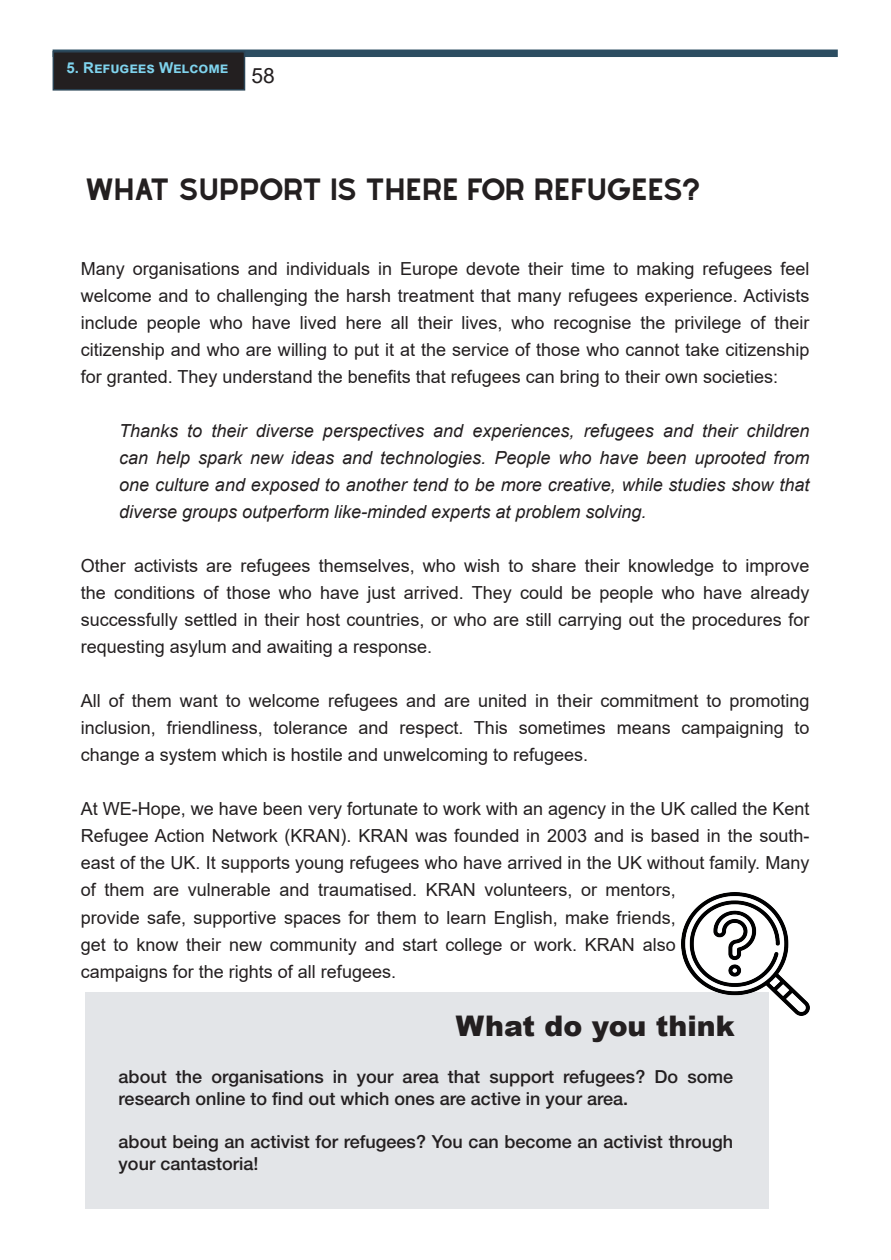
<style>
.page{position:relative;width:891px;height:1260px;background:#fff}
.page>*{position:absolute;margin:0;border:0;box-sizing:border-box;transform-origin:0 0}
.t1{font:900 28.35px "Arial";color:#231f20}
.t2{font:27px "Alyssum Sans";letter-spacing:-.02em;color:#231f20}
.t3{font:21px "Arial";color:#231f20}
.t4{font:18px/27px "Arial";color:#231f20;text-align:justify}
.t5{font:italic 18px/27px "Arial";color:#231f20;text-align:justify}
.t6{font:500 18px/21.6px "Helvetica Neue LT Pro";color:#231f20}
.t7{font:700 15px "Arial";color:#7fd3ed}
</style>
<div class="page">
<div style="left:53px;top:49px;width:784px;height:8px;background:#2c4d61"></div>
<div style="left:53px;top:52px;width:191px;height:38px;background:#231f20"></div>
<div style="left:53px;top:51px;width:192px;height:40px;border:2px solid #2b4557"></div>
<div style="left:85px;top:992px;width:683px;height:216px;background:#e3e5e8"></div>
<img style="left:681px;top:892px;width:128px;height:123px">
<p class="t7" style="left:67px;top:57px;width:163px">5. Refugees Welcome</p>
<p class="t3" style="left:252px;top:61px;width:25px">58</p>
<h2 class="t2" style="left:85px;top:171px;width:615px">WHAT SUPPORT IS THERE FOR REFUGEES?</h2>
<p class="t4" style="left:81px;top:255px;width:730px">Many organisations and individuals in Europe devote their time to making refugees feel welcome and to challenging the harsh treatment that many refugees experience. Activists include people who have lived here all their lives, who recognise the privilege of their citizenship and who are willing to put it at the service of those who cannot take citizenship for granted. They understand the benefits that refugees can bring to their own societies:</p>
<p class="t5" style="left:119px;top:417px;width:692px">Thanks to their diverse perspectives and experiences, refugees and their children can help spark new ideas and technologies. People who have been uprooted from one culture and exposed to another tend to be more creative, while studies show that diverse groups outperform like-minded experts at problem solving.</p>
<p class="t4" style="left:81px;top:552px;width:730px">Other activists are refugees themselves, who wish to share their knowledge to improve the conditions of those who have just arrived. They could be people who have already successfully settled in their host countries, or who are still carrying out the procedures for requesting asylum and awaiting a response.</p>
<p class="t4" style="left:81px;top:687px;width:730px">All of them want to welcome refugees and are united in their commitment to promoting inclusion, friendliness, tolerance and respect. This sometimes means campaigning to change a system which is hostile and unwelcoming to refugees.</p>
<p class="t4" style="left:81px;top:795px;width:730px;text-align:left">At WE-Hope, we have been very fortunate to work with an agency in the UK called the Kent Refugee Action Network (KRAN). KRAN was founded in 2003 and is based in the south&shy;east of the UK. It supports young refugees who have arrived in the UK without family. Many of them are vulnerable and traumatised. KRAN volunteers, or mentors,<br>provide safe, supportive spaces for them to learn English, make friends,<br>get to know their new community and start college or work. KRAN also<br>campaigns for the rights of all refugees.</p>
<h1 class="t1" style="left:456px;top:1005px;width:280px">What do you think</h1>
<p class="t6" style="left:119px;top:1065px;width:616px">about the organisations in your area that support refugees? Do some research online to find out which ones are active in your area.</p>
<p class="t6" style="left:119px;top:1130px;width:616px">about being an activist for refugees? You can become an activist through your cantastoria!</p>
</div>
